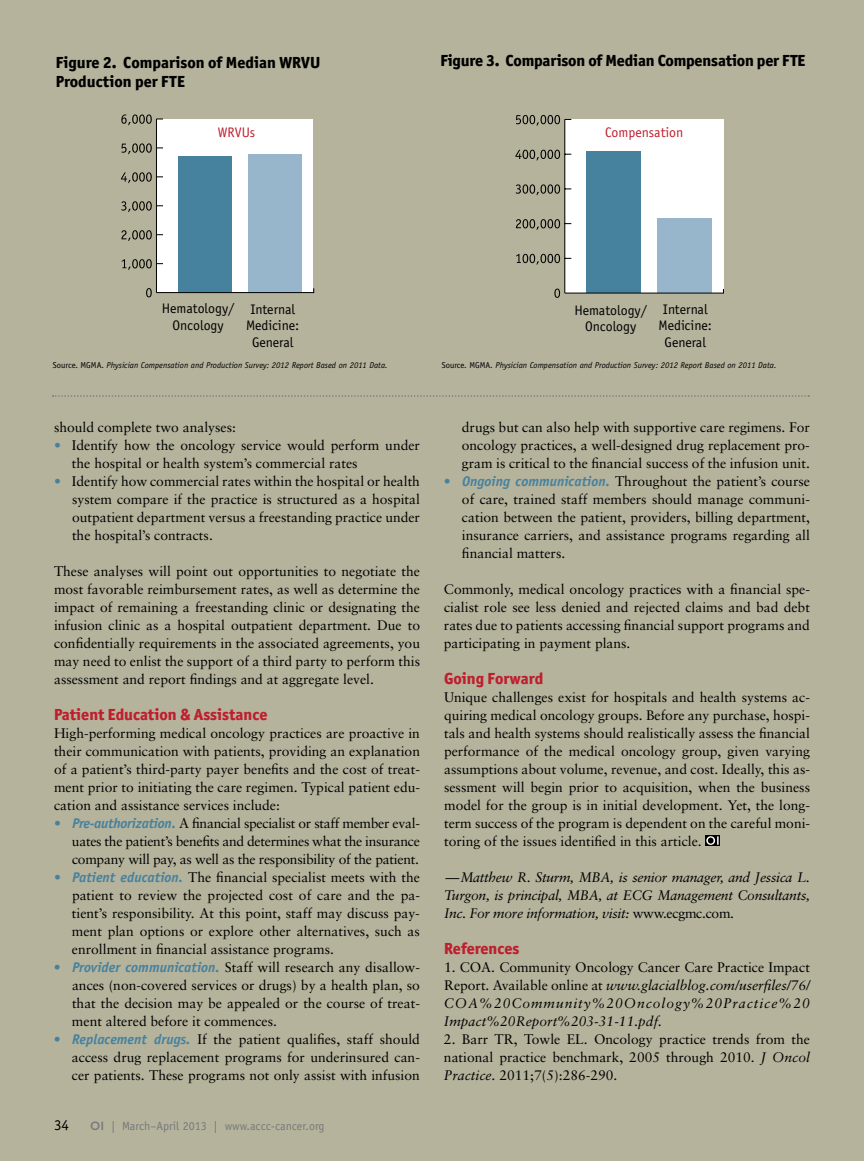
<style>
.page{position:relative;width:864px;height:1161px;background:#b5b39c}
.page>*{position:absolute;margin:0;border:0;box-sizing:border-box;transform-origin:0 0}
.t1{font:800 16.2px/19.5px "Officina Sans ITC Std";color:#000}
.t2{font:800 16.2px "Officina Sans ITC Std";color:#be1e2d}
.t3{font:15px "Officina Sans Std";color:#000}
.t4{font:13.8px/18px "Sabon Intl";color:#000;text-align:justify}
.t5{font:italic 13.8px/18px "Sabon Intl";letter-spacing:-.01em;color:#000;text-align:justify}
.t6{font:13.8px/16.8px "Officina Sans Std";color:#000;text-align:center}
.t7{font:13.8px "Officina Sans Std";color:#be1e2d}
.t8{font:12px "Officina Sans Std";color:#77787b}
.t9{font:italic 8.7px "Officina Sans Std";color:#000}
.s1{font-style:normal}
.s2{color:#46819e}
.s3{font-family:"Officina Sans Std";font-weight:700;font-style:italic;font-size:14.1px;color:#46819e}
.s4{font-family:"Gotham";font-weight:500}
.s5{font-style:italic}
</style>
<div class="page">
<div style="left:565px;top:119px;width:159px;height:174px;background:#fff"></div>
<div style="left:157px;top:119px;width:156px;height:173px;background:#fff"></div>
<div style="left:705px;top:835px;width:15px;height:11px;background:#000"></div>
<svg style="left:706px;top:836px;width:13px;height:9px"></svg>
<div style="left:657px;top:218px;width:55px;height:75px;background:#97b6cb"></div>
<div style="left:587px;top:151px;width:54px;height:142px;background:#46819e"></div>
<div style="left:248px;top:154px;width:53px;height:139px;background:#97b6cb"></div>
<div style="left:178px;top:156px;width:53px;height:137px;background:#46819e"></div>
<hr style="left:156px;top:292px;width:158px;height:1px;background:#000">
<svg style="left:146px;top:288px;width:6px;height:9px"></svg>
<hr style="left:156px;top:119px;width:1px;height:174px;background:#000">
<svg style="left:122px;top:259px;width:41px;height:11px"></svg>
<svg style="left:121px;top:230px;width:42px;height:11px"></svg>
<svg style="left:121px;top:201px;width:42px;height:11px"></svg>
<svg style="left:121px;top:172px;width:42px;height:11px"></svg>
<svg style="left:122px;top:143px;width:41px;height:11px"></svg>
<svg style="left:121px;top:114px;width:42px;height:11px"></svg>
<hr style="left:565px;top:293px;width:159px;height:1px;background:#000">
<svg style="left:554px;top:289px;width:6px;height:9px"></svg>
<hr style="left:564px;top:119px;width:1px;height:174px;background:#000">
<svg style="left:516px;top:254px;width:55px;height:11px"></svg>
<svg style="left:516px;top:219px;width:55px;height:11px"></svg>
<svg style="left:516px;top:184px;width:55px;height:11px"></svg>
<svg style="left:515px;top:150px;width:56px;height:11px"></svg>
<svg style="left:516px;top:115px;width:55px;height:11px"></svg>
<svg style="left:53px;top:395px;width:756px;height:2px;background:#a4a292"></svg>
<p class="t1" style="left:56px;top:52px;width:264px">Figure 2. Comparison of Median WRVU<br>Production per FTE</p>
<p class="t1" style="left:440px;top:50px;width:359px">Figure 3. Comparison of Median Compensation per FTE</p>
<p class="t7" style="left:218px;top:124px;width:39px">WRVUs</p>
<p class="t7" style="left:605px;top:124px;width:80px">Compensation</p>
<p class="t6" style="left:162px;top:300px;width:74px">Hematology/<br>Oncology</p>
<p class="t6" style="left:246px;top:300px;width:55px">Internal<br>Medicine:<br>General</p>
<p class="t6" style="left:575px;top:302px;width:74px">Hematology/<br>Oncology</p>
<p class="t6" style="left:659px;top:300px;width:55px">Internal<br>Medicine:<br>General</p>
<p class="t9" style="left:53px;top:360px;width:336px"><span class="s1">Source. MGMA.</span> Physician Compensation and Production Survey: 2012 Report Based on 2011 Data.</p>
<p class="t4" style="left:54px;top:418px;width:183px">should complete two analyses:</p>
<p class="t4" style="left:72px;top:436px;width:349px;text-indent:-18px"><span class="s2">•</span> Identify how the oncology service would perform under the hospital or health system’s commercial rates</p>
<p class="t4" style="left:72px;top:472px;width:350px;text-indent:-18px"><span class="s2">•</span> Identify how commercial rates within the hospital or health system compare if the practice is structured as a hospital outpatient department versus a freestanding practice under the hospital’s contracts.</p>
<p class="t4" style="left:54px;top:562px;width:368px">These analyses will point out opportunities to negotiate the most favorable reimbursement rates, as well as determine the impact of remaining a freestanding clinic or designating the infusion clinic as a hospital outpatient department. Due to confidentially requirements in the associated agreements, you may need to enlist the support of a third party to perform this assessment and report findings and at aggregate level.</p>
<p class="t2" style="left:54px;top:704px;width:215px">Patient Education &amp; Assistance</p>
<p class="t4" style="left:54px;top:724px;width:368px">High-performing medical oncology practices are proactive in their communication with patients, providing an explanation of a patient’s third-party payer benefits and the cost of treat&shy;ment prior to initiating the care regimen. Typical patient edu&shy;cation and assistance services include:</p>
<p class="t4" style="left:72px;top:814px;width:350px;text-indent:-18px"><span class="s2">•</span> <span class="s3">Pre-authorization.</span> A financial specialist or staff member eval&shy;uates the patient’s benefits and determines what the insurance company will pay, as well as the responsibility of the patient.</p>
<p class="t4" style="left:72px;top:868px;width:350px;text-indent:-18px"><span class="s2">•</span> <span class="s3">Patient education.</span> The financial specialist meets with the patient to review the projected cost of care and the pa&shy;tient’s responsibility. At this point, staff may discuss pay&shy;ment plan options or explore other alternatives, such as enrollment in financial assistance programs.</p>
<p class="t4" style="left:72px;top:958px;width:350px;text-indent:-18px"><span class="s2">•</span> <span class="s3">Provider communication.</span> Staff will research any disallow&shy;ances (non-covered services or drugs) by a health plan, so that the decision may be appealed or the course of treat&shy;ment altered before it commences.</p>
<p class="t4" style="left:72px;top:1030px;width:350px;text-indent:-18px"><span class="s2">•</span> <span class="s3">Replacement drugs.</span> If the patient qualifies, staff should access drug replacement programs for underinsured can&shy;cer patients. These programs not only assist with infusion</p>
<p class="t3" style="left:54px;top:1116px;width:16px">34</p>
<p class="t8" style="left:90px;top:1118px;width:236px"><span class="s4">OI</span> | March–April 2013 | www.accc-cancer.org</p>
<p class="t9" style="left:442px;top:360px;width:336px"><span class="s1">Source. MGMA.</span> Physician Compensation and Production Survey: 2012 Report Based on 2011 Data.</p>
<p class="t4" style="left:462px;top:418px;width:350px">drugs but can also help with supportive care regimens. For oncology practices, a well-designed drug replacement pro&shy;gram is critical to the financial success of the infusion unit.</p>
<p class="t4" style="left:462px;top:472px;width:350px;text-indent:-18px"><span class="s2">•</span> <span class="s3">Ongoing communication.</span> Throughout the patient’s course of care, trained staff members should manage communi&shy;cation between the patient, providers, billing department, insurance carriers, and assistance programs regarding all financial matters.</p>
<p class="t4" style="left:444px;top:580px;width:368px">Commonly, medical oncology practices with a financial spe&shy;cialist role see less denied and rejected claims and bad debt rates due to patients accessing financial support programs and participating in payment plans.</p>
<p class="t2" style="left:444px;top:668px;width:101px">Going Forward</p>
<p class="t4" style="left:444px;top:688px;width:368px">Unique challenges exist for hospitals and health systems ac&shy;quiring medical oncology groups. Before any purchase, hospi&shy;tals and health systems should realistically assess the financial performance of the medical oncology group, given varying assumptions about volume, revenue, and cost. Ideally, this as&shy;sessment will begin prior to acquisition, when the business model for the group is in initial development. Yet, the long&shy;term success of the program is dependent on the careful moni&shy;toring of the issues identified in this article.</p>
<p class="t5" style="left:444px;top:868px;width:368px">—Matthew R. Sturm, MBA, is senior manager, and Jessica L.<br>Turgon, is principal, MBA, at ECG Management Consultants, Inc. For more information, visit: <span class="s1">www.ecgmc.com.</span></p>
<p class="t2" style="left:444px;top:938px;width:77px">References</p>
<p class="t5" style="left:444px;top:958px;width:368px"><span class="s1">1. COA. Community Oncology Cancer Care Practice Impact Report. Available online at</span> www.glacialblog.com/userfiles/76/ COA%20Community%20Oncology%20Practice%20<br>Impact%20Report%203-31-11.pdf.</p>
<p class="t4" style="left:444px;top:1030px;width:367px">2. Barr TR, Towle EL. Oncology practice trends from the national practice benchmark, 2005 through 2010. <span class="s5">J Oncol Practice.</span> 2011;7(5):286-290.</p>
</div>
